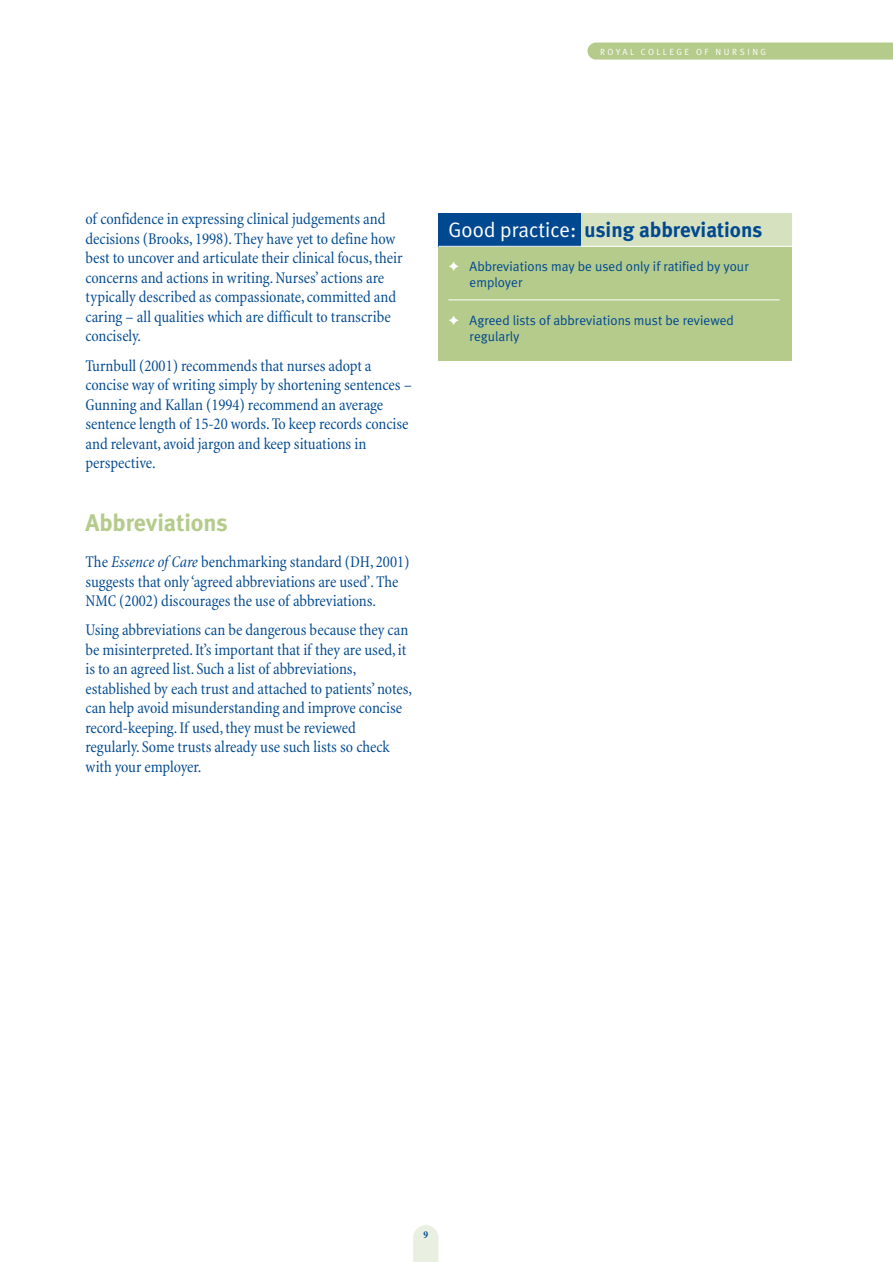
<style>
.page{position:relative;width:893px;height:1262px;background:#fff}
.page>*{position:absolute;margin:0;border:0;box-sizing:border-box;transform-origin:0 0}
.t1{font:700 24px "Meta Plus";color:#b5cb8b}
.t2{font:700 21px "Meta Plus";color:#004990}
.t3{font:condensed 16.5px/19.5px "Minion";color:#004990}
.t4{font:13.5px/16.5px "Meta Plus Normal";color:#004990}
.t5{font:700 condensed 10.5px "Minion";color:#004990}
.t6{font:9px "Meta Plus Normal";letter-spacing:.265em;color:#fff}
.s1{font-style:italic}
.s2{font-family:"Meta Plus Normal";font-weight:400;color:#fff}
.s3{color:#fff}
</style>
<div class="page">
<div style="left:587px;top:43px;width:305px;height:17px;background:#b5cb8b"></div>
<svg style="left:413px;top:1225px;width:25px;height:37px"></svg>
<div style="left:438px;top:213px;width:353px;height:147px;background:#b5cb8b"></div>
<div style="left:438px;top:213px;width:353px;height:33px;background:#d6e1c0"></div>
<div style="left:438px;top:213px;width:143px;height:33px;background:#004990"></div>
<hr style="left:448px;top:299px;width:331px;height:1px;background:#fff">
<hr style="left:438px;top:246px;width:353px;height:1px;background:#fff">
<p class="t6" style="left:600px;top:48px;width:167px">ROYAL COLLEGE OF NURSING</p>
<p class="t3" style="left:85px;top:211px;width:318px">of confidence in expressing clinical judgements and decisions (Brooks, 1998). They have yet to define how best to uncover and articulate their clinical focus, their concerns and actions in writing. Nurses’ actions are typically described as compassionate, committed and caring – all qualities which are difficult to transcribe concisely.</p>
<p class="t3" style="left:85px;top:357px;width:328px">Turnbull (2001) recommends that nurses adopt a concise way of writing simply by shortening sentences – Gunning and Kallan (1994) recommend an average sentence length of 15-20 words. To keep records concise and relevant, avoid jargon and keep situations in perspective.</p>
<h1 class="t1" style="left:85px;top:512px;width:144px">Abbreviations</h1>
<p class="t3" style="left:85px;top:553px;width:325px">The <span class="s1">Essence of Care</span> benchmarking standard (DH, 2001) suggests that only ‘agreed abbreviations are used’. The<br>NMC (2002) discourages the use of abbreviations.</p>
<p class="t3" style="left:85px;top:622px;width:328px">Using abbreviations can be dangerous because they can be misinterpreted. It’s important that if they are used, it is to an agreed list. Such a list of abbreviations, established by each trust and attached to patients’ notes, can help avoid misunderstanding and improve concise record-keeping. If used, they must be reviewed regularly. Some trusts already use such lists so check with your employer.</p>
<p class="t2" style="left:448px;top:221px;width:315px"><span class="s2">Good practice:</span> using abbreviations</p>
<p class="t4" style="left:469px;top:259px;width:281px;text-indent:-21px"><span class="s3">✦</span> Abbreviations may be used only if ratified by your employer</p>
<p class="t4" style="left:469px;top:313px;width:266px;text-indent:-21px"><span class="s3">✦</span> Agreed lists of abbreviations must be reviewed regularly</p>
<p class="t5" style="left:423px;top:1230px;width:6px">9</p>
</div>
